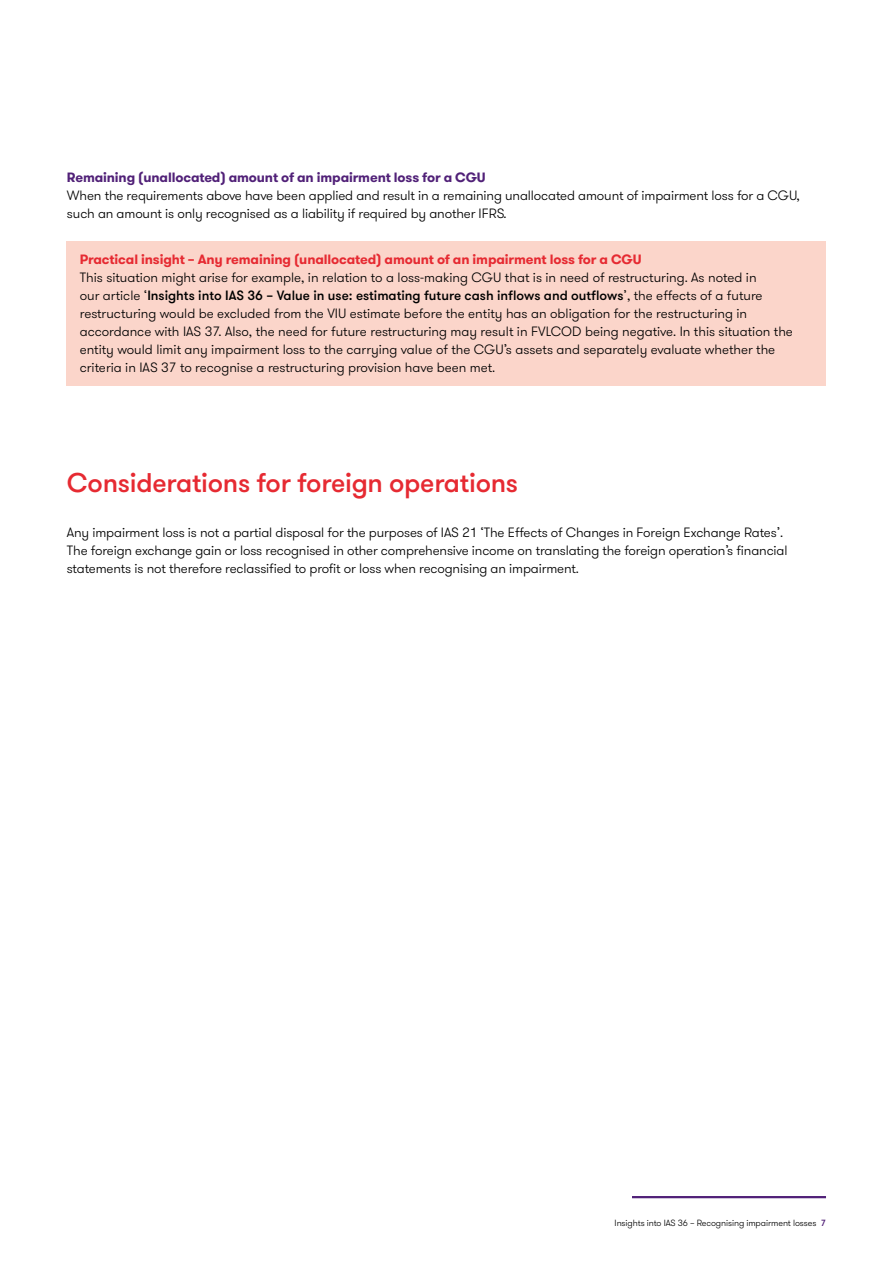
<style>
.page{position:relative;width:893px;height:1263px;background:#fff}
.page>*{position:absolute;margin:0;border:0;box-sizing:border-box;transform-origin:0 0}
.t1{font:500 27px "GT Walsheim Pro";letter-spacing:-.01em;color:#e62a32}
.t2{font:300 13.5px/18px "GT Walsheim Pro";letter-spacing:-.01em;color:#000}
.t3{font:700 13.5px "GT Walsheim Pro";letter-spacing:-.01em;color:#e62a32}
.t4{font:700 13.5px "GT Walsheim Pro";letter-spacing:-.01em;color:#512178}
.t5{font:300 9px "GT Walsheim Pro";letter-spacing:-.01em;color:#000}
.s1{font-weight:500}
.s2{font-weight:500;color:#512178}
</style>
<div class="page">
<hr style="left:632px;top:1196px;width:194px;height:2px;background:#512178">
<div style="left:67px;top:241px;width:759px;height:145px;background:#fbd5ca"></div>
<p class="t4" style="left:67px;top:169px;width:420px">Remaining (unallocated) amount of an impairment loss for a CGU</p>
<p class="t2" style="left:67px;top:187px;width:734px">When the requirements above have been applied and result in a remaining unallocated amount of impairment loss for a CGU, such an amount is only recognised as a liability if required by another IFRS.</p>
<p class="t3" style="left:80px;top:251px;width:563px">Practical insight – Any remaining (unallocated) amount of an impairment loss for a CGU</p>
<p class="t2" style="left:80px;top:269px;width:715px">This situation might arise for example, in relation to a loss-making CGU that is in need of restructuring. As noted in<br>our article ‘<span class="s1">Insights into IAS 36 – Value in use: estimating future cash inflows and outflows</span>’, the effects of a future restructuring would be excluded from the VIU estimate before the entity has an obligation for the restructuring in accordance with IAS 37. Also, the need for future restructuring may result in FVLCOD being negative. In this situation the entity would limit any impairment loss to the carrying value of the CGU’s assets and separately evaluate whether the criteria in IAS 37 to recognise a restructuring provision have been met.</p>
<h1 class="t1" style="left:67px;top:466px;width:453px">Considerations for foreign operations</h1>
<p class="t2" style="left:67px;top:524px;width:722px">Any impairment loss is not a partial disposal for the purposes of IAS 21 ‘The Effects of Changes in Foreign Exchange Rates’.<br>The foreign exchange gain or loss recognised in other comprehensive income on translating the foreign operation’s financial statements is not therefore reclassified to profit or loss when recognising an impairment.</p>
<p class="t5" style="left:615px;top:1217px;width:213px">Insights into IAS 36 – Recognising impairment losses <span class="s2">7</span></p>
</div>
